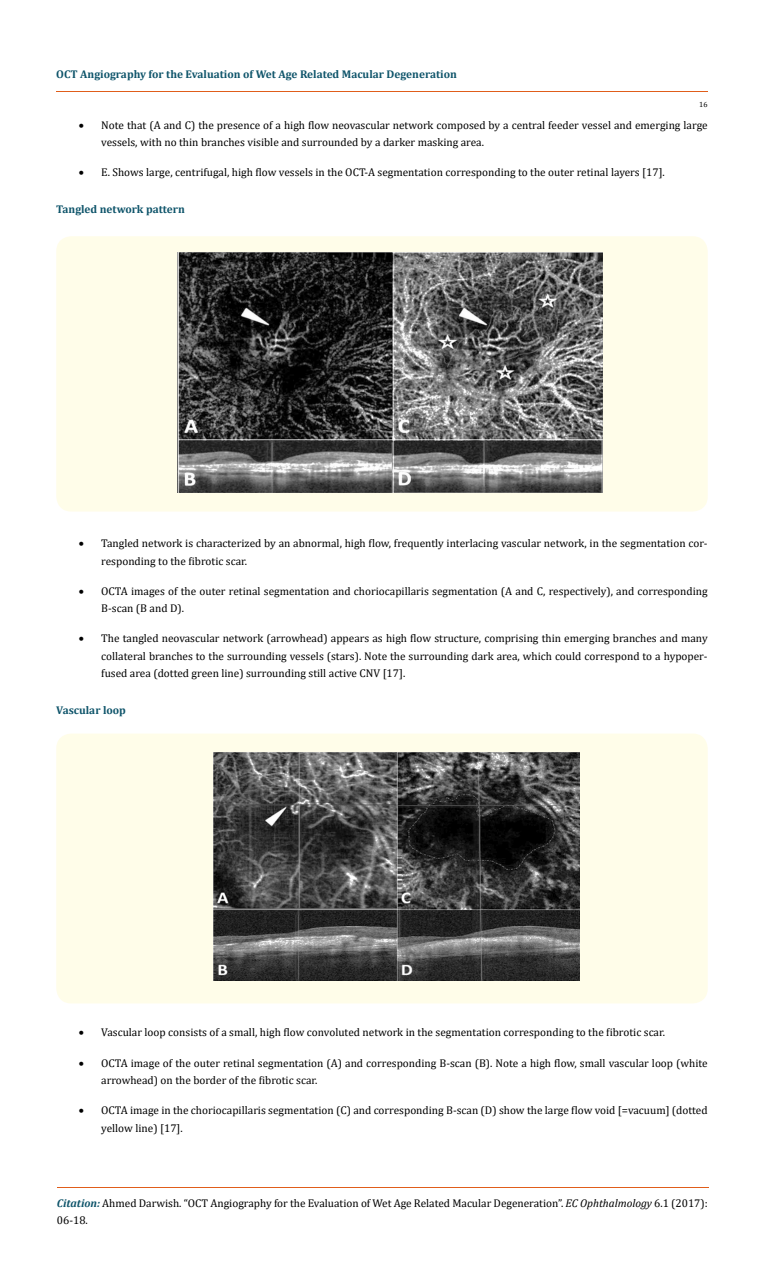
<style>
.page{position:relative;width:764px;height:1277px;background:#fff}
.page>*{position:absolute;margin:0;border:0;box-sizing:border-box;transform-origin:0 0}
.t1{font:11.25px/17.5px "Cambria";color:#000}
.t2{font:700 11.25px "Cambria";color:#0e546a}
.t3{font:7.5px "Cambria";color:#000}
.s1{font-weight:700;font-style:italic;color:#0e546a}
.s2{font-style:italic}
</style>
<div class="page">
<hr style="left:56px;top:91px;width:652px;height:1px;background:#e05d1a">
<div style="left:56px;top:236px;width:652px;height:275px;background:#fffde9;border-radius:15px"></div>
<img style="left:178px;top:252px;width:424px;height:240px">
<div style="left:56px;top:733px;width:652px;height:270px;background:#fffde9;border-radius:15px"></div>
<img style="left:214px;top:752px;width:365px;height:228px">
<hr style="left:57px;top:1187px;width:651px;height:1px;background:#e05d1a">
<p class="t2" style="left:56px;top:66px;width:402px">OCT Angiography for the Evaluation of Wet Age Related Macular Degeneration</p>
<p class="t3" style="left:699px;top:100px;width:10px">16</p>
<p class="t1" style="left:101px;top:116px;width:608px;text-indent:-22px">• Note that (A and C) the presence of a high flow neovascular network composed by a central feeder vessel and emerging large vessels, with no thin branches visible and surrounded by a darker masking area.</p>
<p class="t1" style="left:79px;top:164px;width:587px">• E. Shows large, centrifugal, high flow vessels in the OCT-A segmentation corresponding to the outer retinal layers [17].</p>
<p class="t2" style="left:56px;top:201px;width:130px">Tangled network pattern</p>
<p class="t1" style="left:101px;top:534px;width:608px;text-indent:-22px">• Tangled network is characterized by an abnormal, high flow, frequently interlacing vascular network, in the segmentation cor&shy;responding to the fibrotic scar.</p>
<p class="t1" style="left:101px;top:582px;width:608px;text-indent:-22px">• OCTA images of the outer retinal segmentation and choriocapillaris segmentation (A and C, respectively), and corresponding<br>B-scan (B and D).</p>
<p class="t1" style="left:101px;top:629px;width:608px;text-align:justify;text-indent:-22px">• The tangled neovascular network (arrowhead) appears as high flow structure, comprising thin emerging branches and many collateral branches to the surrounding vessels (stars). Note the surrounding dark area, which could correspond to a hypoper&shy;fused area (dotted green line) surrounding still active CNV [17].</p>
<p class="t2" style="left:56px;top:702px;width:71px">Vascular loop</p>
<p class="t1" style="left:79px;top:1023px;width:588px">• Vascular loop consists of a small, high flow convoluted network in the segmentation corresponding to the fibrotic scar.</p>
<p class="t1" style="left:101px;top:1053px;width:608px;text-indent:-22px">• OCTA image of the outer retinal segmentation (A) and corresponding B-scan (B). Note a high flow, small vascular loop (white arrowhead) on the border of the fibrotic scar.</p>
<p class="t1" style="left:101px;top:1101px;width:608px;text-indent:-22px">• OCTA image in the choriocapillaris segmentation (C) and corresponding B-scan (D) show the large flow void [=vacuum] (dotted yellow line) [17].</p>
<p class="t1" style="left:57px;top:1193px;width:652px"><span class="s1">Citation:</span> Ahmed Darwish. “OCT Angiography for the Evaluation of Wet Age Related Macular Degeneration”. <span class="s2">EC Ophthalmology</span> 6.1 (2017):<br>06-18.</p>
</div>
